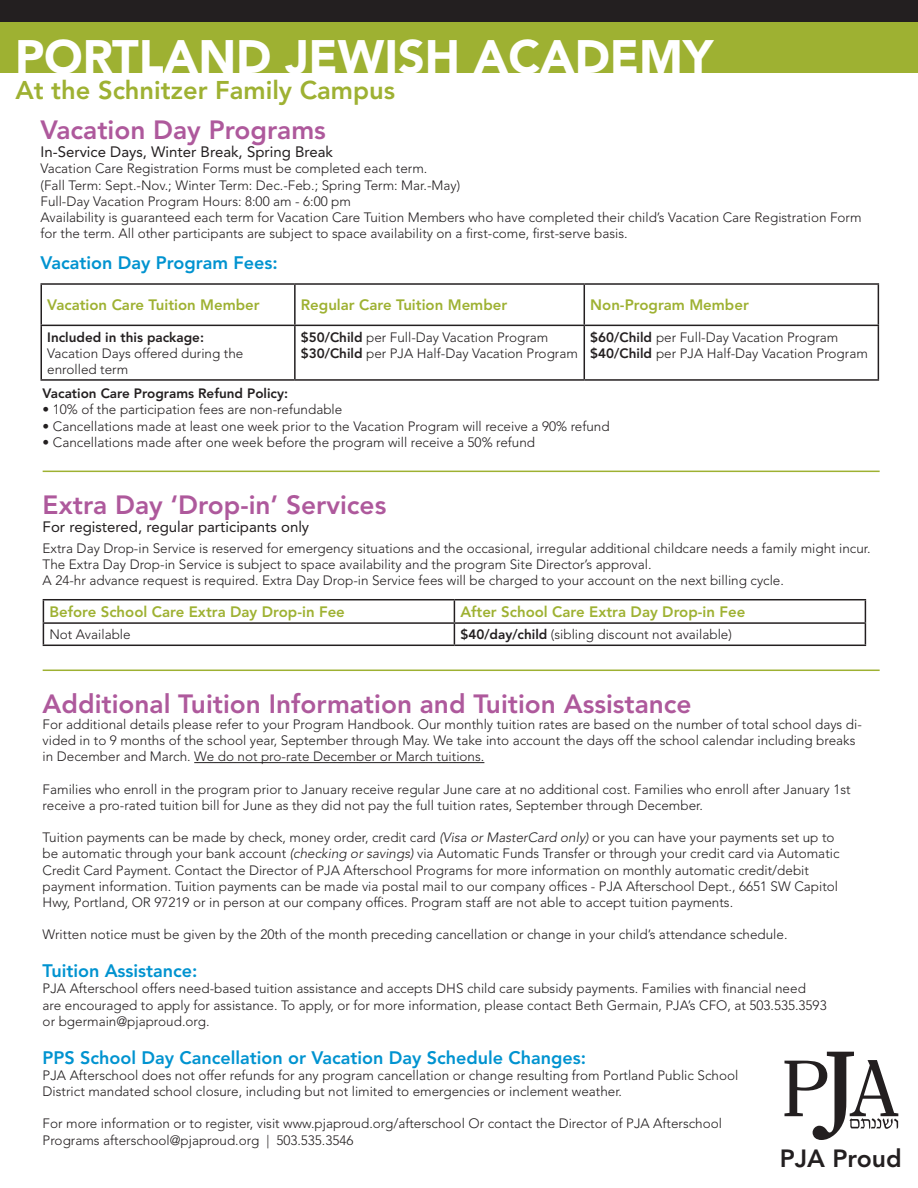
<style>
.page{position:relative;width:918px;height:1188px;background:#fff}
.page>*{position:absolute;margin:0;border:0;box-sizing:border-box;transform-origin:0 0}
.t1{font:900 46.5px "Avenir LT Std";color:#fff}
.t2{font:800 26.25px "Avenir LT Std";color:#ae599c}
.t3{font:800 25.5px "Avenir LT Std";color:#9eb132}
.t4{font:800 24.75px "Avenir LT Std";color:#231f20}
.t5{font:800 18px "Avenir LT Std";color:#0093d0}
.t6{font:800 15px "Avenir LT Std";color:#9eb132}
.t7{font:15px "Avenir LT Std";color:#231f20}
.t8{font:300 13.5px/16.2px "Avenir LT Std";color:#231f20}
.t9{font:800 13.5px "Avenir LT Std";color:#231f20}
.s1{font-weight:800}
.s2{font-style:italic}
</style>
<div class="page">
<div style="left:0;top:21px;width:918px;height:52px;background:#9eb132"></div>
<div style="left:0;top:0;width:918px;height:21px;background:#231f20"></div>
<svg style="left:785px;top:1052px;width:113px;height:88px"></svg>
<hr style="left:40px;top:283px;width:255px;height:2px;background:#231f20">
<hr style="left:40px;top:285px;width:2px;height:40px;background:#231f20">
<hr style="left:295px;top:283px;width:289px;height:2px;background:#231f20">
<hr style="left:294px;top:285px;width:2px;height:40px;background:#231f20">
<hr style="left:584px;top:283px;width:295px;height:2px;background:#231f20">
<hr style="left:584px;top:285px;width:1px;height:40px;background:#231f20">
<hr style="left:878px;top:285px;width:1px;height:40px;background:#231f20">
<hr style="left:40px;top:325px;width:255px;height:1px;background:#231f20">
<hr style="left:40px;top:326px;width:2px;height:53px;background:#231f20">
<hr style="left:295px;top:325px;width:289px;height:1px;background:#231f20">
<hr style="left:294px;top:326px;width:2px;height:53px;background:#231f20">
<hr style="left:584px;top:325px;width:295px;height:1px;background:#231f20">
<hr style="left:584px;top:326px;width:1px;height:53px;background:#231f20">
<hr style="left:878px;top:326px;width:1px;height:53px;background:#231f20">
<hr style="left:40px;top:379px;width:255px;height:2px;background:#231f20">
<hr style="left:295px;top:379px;width:289px;height:2px;background:#231f20">
<hr style="left:584px;top:379px;width:295px;height:2px;background:#231f20">
<hr style="left:43px;top:471px;width:837px;height:1px;background:#9eb132">
<hr style="left:194px;top:762px;width:290px;height:1px;background:#231f20">
<hr style="left:43px;top:599px;width:411px;height:1px;background:#231f20">
<hr style="left:454px;top:599px;width:412px;height:1px;background:#231f20">
<hr style="left:43px;top:622px;width:411px;height:2px;background:#231f20">
<svg style="left:43px;top:600px;width:1px;height:45px"></svg>
<hr style="left:454px;top:622px;width:412px;height:2px;background:#231f20">
<svg style="left:454px;top:600px;width:1px;height:45px"></svg>
<svg style="left:865px;top:600px;width:1px;height:45px"></svg>
<hr style="left:43px;top:645px;width:411px;height:1px;background:#231f20">
<hr style="left:454px;top:645px;width:412px;height:1px;background:#231f20">
<hr style="left:43px;top:670px;width:837px;height:1px;background:#9eb132">
<h1 class="t1" style="left:15px;top:28px;width:700px">PORTLAND JEWISH ACADEMY</h1>
<h3 class="t3" style="left:15px;top:75px;width:381px">At the Schnitzer Family Campus</h3>
<h2 class="t2" style="left:40px;top:114px;width:287px">Vacation Day Programs</h2>
<p class="t7" style="left:40px;top:143px;width:294px">In-Service Days, Winter Break, Spring Break</p>
<p class="t8" style="left:40px;top:161px;width:823px">Vacation Care Registration Forms must be completed each term.<br>(Fall Term: Sept.-Nov.; Winter Term: Dec.-Feb.; Spring Term: Mar.-May)<br>Full-Day Vacation Program Hours: 8:00 am - 6:00 pm<br>Availability is guaranteed each term for Vacation Care Tuition Members who have completed their child’s Vacation Care Registration Form for the term. All other participants are subject to space availability on a first-come, first-serve basis.</p>
<h3 class="t5" style="left:40px;top:252px;width:239px">Vacation Day Program Fees:</h3>
<p class="t6" style="left:47px;top:296px;width:214px">Vacation Care Tuition Member</p>
<p class="t6" style="left:301px;top:296px;width:208px">Regular Care Tuition Member</p>
<p class="t6" style="left:590px;top:296px;width:160px">Non-Program Member</p>
<p class="t9" style="left:47px;top:329px;width:158px">Included in this package:</p>
<p class="t8" style="left:47px;top:345px;width:198px">Vacation Days offered during the enrolled term</p>
<p class="t8" style="left:301px;top:329px;width:279px"><span class="s1">$50/Child</span> per Full-Day Vacation Program <span class="s1">$30/Child</span> per PJA Half-Day Vacation Program</p>
<p class="t8" style="left:590px;top:329px;width:279px"><span class="s1">$60/Child</span> per Full-Day Vacation Program <span class="s1">$40/Child</span> per PJA Half-Day Vacation Program</p>
<p class="t9" style="left:43px;top:385px;width:247px">Vacation Care Programs Refund Policy:</p>
<p class="t8" style="left:43px;top:402px;width:301px">• 10% of the participation fees are non-refundable</p>
<p class="t8" style="left:43px;top:418px;width:569px">• Cancellations made at least one week prior to the Vacation Program will receive a 90% refund</p>
<p class="t8" style="left:43px;top:434px;width:494px">• Cancellations made after one week before the program will receive a 50% refund</p>
<h2 class="t2" style="left:43px;top:489px;width:345px">Extra Day ‘Drop-in’ Services</h2>
<p class="t7" style="left:43px;top:518px;width:268px">For registered, regular participants only</p>
<p class="t8" style="left:43px;top:540px;width:830px">Extra Day Drop-in Service is reserved for emergency situations and the occasional, irregular additional childcare needs a family might incur.<br>The Extra Day Drop-in Service is subject to space availability and the program Site Director’s approval.<br>A 24-hr advance request is required. Extra Day Drop-in Service fees will be charged to your account on the next billing cycle.</p>
<p class="t6" style="left:49px;top:603px;width:297px">Before School Care Extra Day Drop-in Fee</p>
<p class="t6" style="left:460px;top:603px;width:286px">After School Care Extra Day Drop-in Fee</p>
<p class="t8" style="left:49px;top:627px;width:83px">Not Available</p>
<p class="t8" style="left:460px;top:627px;width:273px"><span class="s1">$40/day/child</span> (sibling discount not available)</p>
<h2 class="t2" style="left:43px;top:688px;width:650px">Additional Tuition Information and Tuition Assistance</h2>
<p class="t8" style="left:43px;top:716px;width:821px">For additional details please refer to your Program Handbook. Our monthly tuition rates are based on the number of total school days di&shy;vided in to 9 months of the school year, September through May. We take into account the days off the school calendar including breaks in December and March. We do not pro-rate December or March tuitions.</p>
<p class="t8" style="left:43px;top:781px;width:809px">Families who enroll in the program prior to January receive regular June care at no additional cost. Families who enroll after January 1st receive a pro-rated tuition bill for June as they did not pay the full tuition rates, September through December.</p>
<p class="t8" style="left:43px;top:830px;width:798px">Tuition payments can be made by check, money order, credit card <span class="s2">(Visa or MasterCard only)</span> or you can have your payments set up to be automatic through your bank account <span class="s2">(checking or savings)</span> via Automatic Funds Transfer or through your credit card via Automatic Credit Card Payment. Contact the Director of PJA Afterschool Programs for more information on monthly automatic credit/debit payment information. Tuition payments can be made via postal mail to our company offices - PJA Afterschool Dept., 6651 SW Capitol Hwy, Portland, OR 97219 or in person at our company offices. Program staff are not able to accept tuition payments.</p>
<p class="t8" style="left:43px;top:927px;width:746px">Written notice must be given by the 20th of the month preceding cancellation or change in your child’s attendance schedule.</p>
<h3 class="t5" style="left:43px;top:960px;width:156px">Tuition Assistance:</h3>
<p class="t8" style="left:43px;top:981px;width:786px">PJA Afterschool offers need-based tuition assistance and accepts DHS child care subsidy payments. Families with financial need are encouraged to apply for assistance. To apply, or for more information, please contact Beth Germain, PJA’s CFO, at 503.535.3593 or bgermain@pjaproud.org.</p>
<h3 class="t5" style="left:43px;top:1047px;width:545px">PPS School Day Cancellation or Vacation Day Schedule Changes:</h3>
<p class="t8" style="left:43px;top:1067px;width:697px">PJA Afterschool does not offer refunds for any program cancellation or change resulting from Portland Public School<br>District mandated school closure, including but not limited to emergencies or inclement weather.</p>
<p class="t8" style="left:43px;top:1116px;width:681px">For more information or to register, visit www.pjaproud.org/afterschool Or contact the Director of PJA Afterschool<br>Programs afterschool@pjaproud.org | 503.535.3546</p>
<h3 class="t4" style="left:780px;top:1144px;width:123px">PJA Proud</h3>
</div>
